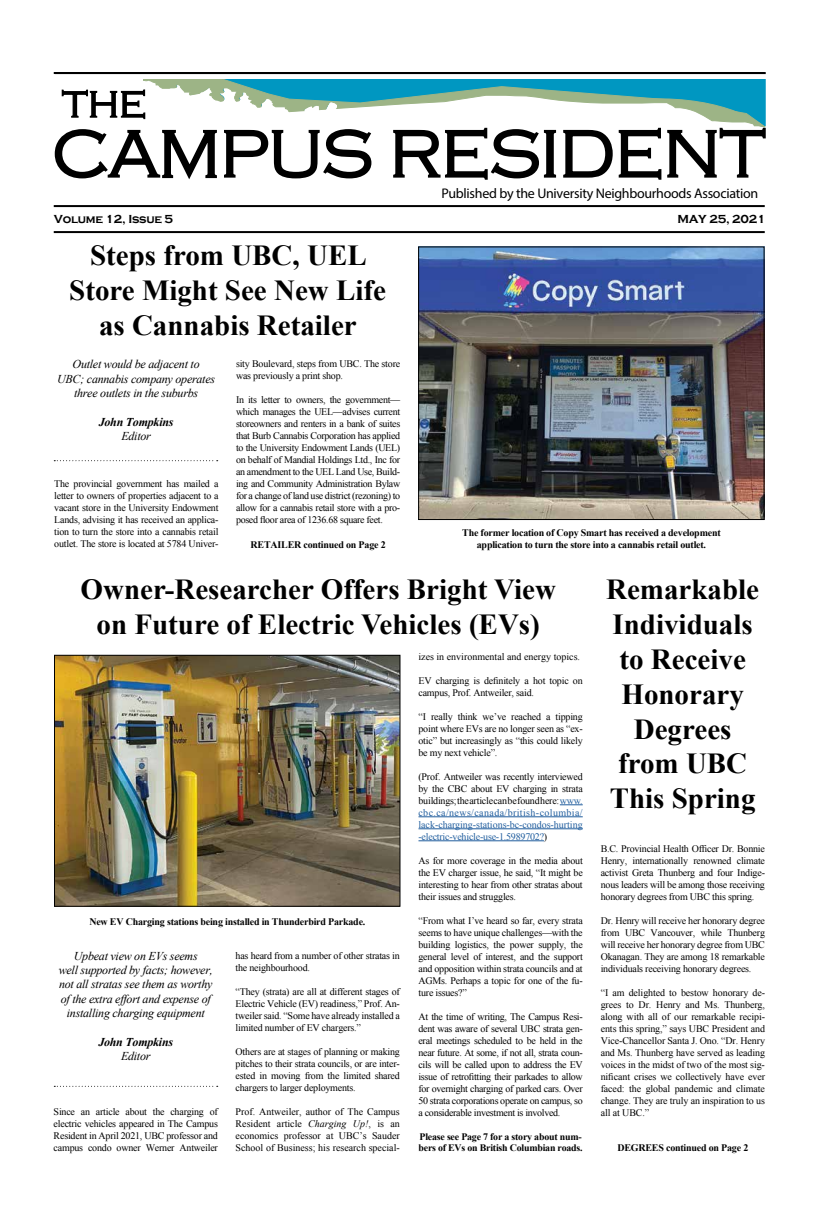
<style>
.page{position:relative;width:819px;height:1224px;background:#fff}
.page>*{position:absolute;margin:0;border:0;box-sizing:border-box;transform-origin:0 0}
.t1{font:700 29px/34.8px "Times New Roman";color:#000;text-align:center}
.t2{font:14px "Myriad Pro";letter-spacing:-.02em;color:#000}
.t3{font:italic 12px/14.4px "Times New Roman";letter-spacing:-.02em;color:#000;text-align:center}
.t4{font:700 12px "Copperplate Gothic";letter-spacing:-.02em;color:#000}
.t5{font:italic 700 12px "Times New Roman";letter-spacing:-.02em;color:#000}
.t6{font:10px/12px "Times New Roman";letter-spacing:-.02em;color:#000;text-align:justify}
.t7{font:10px/12px "Times New Roman";letter-spacing:-.02em;color:#215e9e;text-align:justify}
.t8{font:700 10px/12px "Times New Roman";letter-spacing:-.02em;color:#000;text-align:center}
.t9{font:10px "Times New Roman";color:#000}
.t10{font:700 9.9px/11.9px "Times New Roman";letter-spacing:-.02em;color:#000}
.s1{color:#000}
.s2{font-style:italic}
</style>
<div class="page">
<svg style="left:143px;top:79px;width:623px;height:34px"></svg>
<svg style="left:54px;top:129px;width:318px;height:51px"></svg>
<svg style="left:392px;top:96px;width:374px;height:84px"></svg>
<svg style="left:61px;top:89px;width:85px;height:31px"></svg>
<hr style="left:55px;top:72px;width:711px;height:2px;background:#000">
<hr style="left:54px;top:205px;width:711px;height:2px;background:#000">
<hr style="left:54px;top:231px;width:711px;height:2px;background:#000">
<hr style="left:54px;top:72px;width:711px;height:2px;background:#000">
<img style="left:56px;top:657px;width:342px;height:248px">
<div style="left:54px;top:655px;width:346px;height:252px;border:1px solid #000"></div>
<svg style="left:54px;top:1086px;width:164px;height:1px"></svg>
<svg style="left:54px;top:460px;width:164px;height:1px"></svg>
<svg style="left:560px;top:805px;width:23px;height:1px"></svg>
<hr style="left:418px;top:817px;width:165px;height:1px;background:#215e9e">
<hr style="left:418px;top:829px;width:165px;height:1px;background:#215e9e">
<hr style="left:418px;top:841px;width:126px;height:1px;background:#215e9e">
<img style="left:420px;top:248px;width:343px;height:270px">
<div style="left:418px;top:246px;width:347px;height:274px;border:1px solid #000"></div>
<p class="t4" style="left:54px;top:213px;width:121px">Volume 12, Issue 5</p>
<h2 class="t2" style="left:441px;top:185px;width:319px">Published by the University Neighbourhoods Association</h2>
<p class="t4" style="left:677px;top:212px;width:90px">MAY 25, 2021</p>
<h1 class="t1" style="left:69px;top:237px;width:318px">Steps from UBC, UEL<br>Store Might See New Life as Cannabis Retailer</h1>
<p class="t3" style="left:57px;top:357px;width:160px">Outlet would be adjacent to<br>UBC; cannabis company operates three outlets in the suburbs</p>
<p class="t5" style="left:99px;top:414px;width:76px">John Tompkins</p>
<p class="t3" style="left:121px;top:429px;width:31px">Editor</p>
<p class="t6" style="left:54px;top:477px;width:166px">The provincial government has mailed a letter to owners of properties adjacent to a vacant store in the University Endowment Lands, advising it has received an applica&shy;tion to turn the store into a cannabis retail outlet. The store is located at 5784 Univer-</p>
<p class="t6" style="left:236px;top:357px;width:166px">sity Boulevard, steps from UBC. The store was previously a print shop.</p>
<p class="t6" style="left:236px;top:393px;width:166px">In its letter to owners, the government— which manages the UEL—advises current storeowners and renters in a bank of suites that Burb Cannabis Corporation has applied to the University Endowment Lands (UEL) on behalf of Mandial Holdings Ltd., Inc for an amendment to the UEL Land Use, Build&shy;ing and Community Administration Bylaw for a change of land use district (rezoning) to allow for a cannabis retail store with a pro&shy;posed floor area of 1236.68 square feet.</p>
<p class="t8" style="left:251px;top:538px;width:137px">RETAILER continued on Page 2</p>
<p class="t8" style="left:462px;top:526px;width:260px">The former location of Copy Smart has received a development application to turn the store into a cannabis retail outlet.</p>
<h1 class="t1" style="left:606px;top:572px;width:155px">Remarkable<br>Individuals to Receive<br>Honorary<br>Degrees from UBC<br>This Spring</h1>
<p class="t6" style="left:601px;top:843px;width:166px">B.C. Provincial Health Officer Dr. Bonnie Henry, internationally renowned climate activist Greta Thunberg and four Indige&shy;nous leaders will be among those receiving honorary degrees from UBC this spring.</p>
<p class="t6" style="left:601px;top:915px;width:166px">Dr. Henry will receive her honorary degree from UBC Vancouver, while Thunberg will receive her honorary degree from UBC Okanagan. They are among 18 remarkable individuals receiving honorary degrees.</p>
<p class="t6" style="left:601px;top:987px;width:166px">“I am delighted to bestow honorary de&shy;grees to Dr. Henry and Ms. Thunberg, along with all of our remarkable recipi&shy;ents this spring,” says UBC President and Vice-Chancellor Santa J. Ono. “Dr. Henry and Ms. Thunberg have served as leading voices in the midst of two of the most sig&shy;nificant crises we collectively have ever faced: the global pandemic and climate change. They are truly an inspiration to us all at UBC.”</p>
<p class="t8" style="left:617px;top:1142px;width:132px">DEGREES continued on Page 2</p>
<h1 class="t1" style="left:81px;top:572px;width:477px">Owner-Researcher Offers Bright View on Future of Electric Vehicles (EVs)</h1>
<p class="t9" style="left:418px;top:650px;width:163px">izes in environmental and energy topics.</p>
<p class="t6" style="left:418px;top:674px;width:166px">EV charging is definitely a hot topic on campus, Prof. Antweiler, said.</p>
<p class="t6" style="left:418px;top:710px;width:166px">“I really think we’ve reached a tipping point where EVs are no longer seen as “ex&shy;otic” but increasingly as “this could likely be my next vehicle”.</p>
<p class="t7" style="left:418px;top:770px;width:166px"><span class="s1">(Prof. Antweiler was recently interviewed by the CBC about EV charging in strata buildings; the article can be found here:</span> www. cbc.ca/news/canada/british-columbia/ lack-charging-stations-bc-condos-hurting -electric-vehicle-use-1.5989702?<span class="s1">)</span></p>
<p class="t6" style="left:418px;top:854px;width:166px">As for more coverage in the media about the EV charger issue, he said, “It might be interesting to hear from other stratas about their issues and struggles.</p>
<p class="t6" style="left:418px;top:914px;width:166px">“From what I’ve heard so far, every strata seems to have unique challenges—with the building logistics, the power supply, the general level of interest, and the support and opposition within strata councils and at AGMs. Perhaps a topic for one of the fu&shy;ture issues?”</p>
<p class="t6" style="left:418px;top:1010px;width:166px">At the time of writing, The Campus Resi&shy;dent was aware of several UBC strata gen&shy;eral meetings scheduled to be held in the near future. At some, if not all, strata coun&shy;cils will be called upon to address the EV issue of retrofitting their parkades to allow for overnight charging of parked cars. Over 50 strata corporations operate on campus, so a considerable investment is involved.</p>
<p class="t10" style="left:418px;top:1130px;width:166px">Please see Page 7 for a story about num&shy;bers of EVs on British Columbian roads.</p>
<p class="t8" style="left:89px;top:916px;width:278px">New EV Charging stations being installed in Thunderbird Parkade.</p>
<p class="t3" style="left:59px;top:948px;width:155px">Upbeat view on EVs seems<br>well supported by facts; however, not all stratas see them as worthy of the extra effort and expense of installing charging equipment</p>
<p class="t5" style="left:98px;top:1034px;width:76px">John Tompkins</p>
<p class="t3" style="left:121px;top:1049px;width:31px">Editor</p>
<p class="t6" style="left:236px;top:950px;width:166px">has heard from a number of other stratas in the neighbourhood.</p>
<p class="t6" style="left:236px;top:986px;width:166px">“They (strata) are all at different stages of Electric Vehicle (EV) readiness,” Prof. An&shy;tweiler said. “Some have already installed a limited number of EV chargers.”</p>
<p class="t6" style="left:236px;top:1046px;width:166px">Others are at stages of planning or making pitches to their strata councils, or are inter&shy;ested in moving from the limited shared chargers to larger deployments.</p>
<p class="t6" style="left:236px;top:1106px;width:166px">Prof. Antweiler, author of The Campus Resident article <span class="s2">Charging Up!</span>, is an economics professor at UBC’s Sauder School of Business; his research special-</p>
<p class="t6" style="left:54px;top:1106px;width:166px">Since an article about the charging of electric vehicles appeared in The Campus Resident in April 2021, UBC professor and campus condo owner Werner Antweiler</p>
</div>
